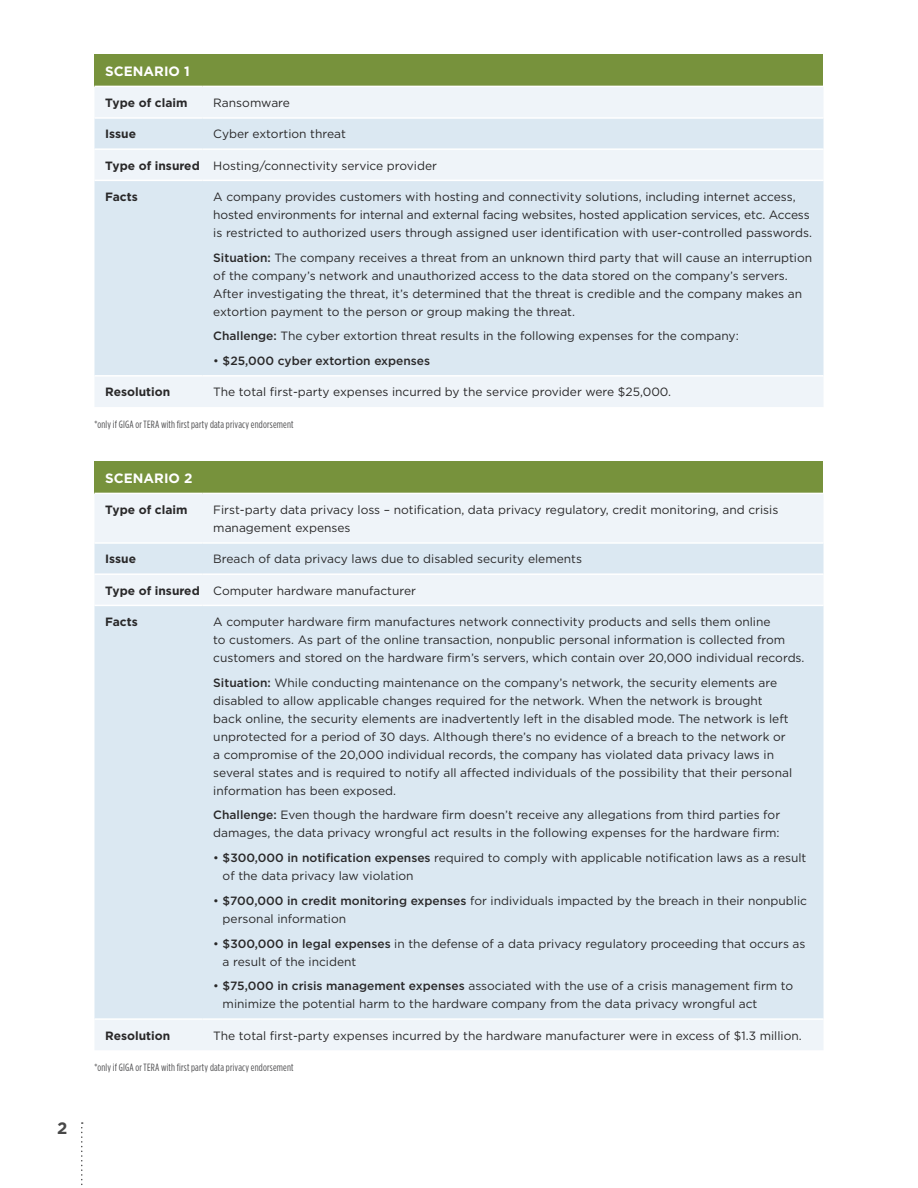
<style>
.page{position:relative;width:918px;height:1188px;background:#fff}
.page>*{position:absolute;margin:0;border:0;box-sizing:border-box;transform-origin:0 0}
.t1{font:700 16.5px "Gotham";color:#484848}
.t2{font:700 13.5px "Gotham";color:#fff}
.t3{font:12px/18px "Gotham";color:#292829}
.t4{font:700 12px "Gotham";color:#292829}
.t5{font:500 12px "Gotham";color:#292829}
.t6{font:10.5px "Gotham Condensed";letter-spacing:.02em;color:#4d4d4f}
.s1{font-weight:700}
.s2{font-weight:500}
.s3{font-weight:400}
</style>
<div class="page">
<div style="left:94px;top:54px;width:730px;height:32px;background:#77923c"></div>
<div style="left:95px;top:87px;width:728px;height:320px;background:#eff4f9"></div>
<svg style="left:94px;top:119px;width:730px;height:256px;fill:#dbe8f2"></svg>
<hr style="left:94px;top:117px;width:108px;height:2px;background:#fff">
<hr style="left:202px;top:117px;width:622px;height:2px;background:#fff">
<hr style="left:94px;top:148px;width:108px;height:2px;background:#fff">
<hr style="left:202px;top:148px;width:622px;height:2px;background:#fff">
<hr style="left:94px;top:180px;width:108px;height:1px;background:#fff">
<hr style="left:202px;top:180px;width:622px;height:1px;background:#fff">
<hr style="left:94px;top:375px;width:108px;height:2px;background:#fff">
<hr style="left:202px;top:375px;width:622px;height:2px;background:#fff">
<div style="left:94px;top:461px;width:730px;height:32px;background:#77923c"></div>
<div style="left:95px;top:494px;width:728px;height:556px;background:#eff4f9"></div>
<div style="left:94px;top:544px;width:730px;height:474px;background:#dbe8f2"></div>
<hr style="left:94px;top:542px;width:108px;height:2px;background:#fff">
<hr style="left:202px;top:542px;width:622px;height:2px;background:#fff">
<hr style="left:94px;top:573px;width:108px;height:2px;background:#fff">
<hr style="left:202px;top:573px;width:622px;height:2px;background:#fff">
<hr style="left:94px;top:605px;width:108px;height:1px;background:#fff">
<hr style="left:202px;top:605px;width:622px;height:1px;background:#fff">
<hr style="left:94px;top:1018px;width:108px;height:2px;background:#fff">
<hr style="left:202px;top:1018px;width:622px;height:2px;background:#fff">
<svg style="left:81px;top:1122px;width:2px;height:63px"></svg>
<h1 class="t1" style="left:57px;top:1117px;width:12px">2</h1>
<p class="t2" style="left:105px;top:62px;width:86px">SCENARIO 1</p>
<p class="t4" style="left:105px;top:95px;width:84px">Type of claim</p>
<p class="t3" style="left:213px;top:94px;width:78px">Ransomware</p>
<p class="t4" style="left:105px;top:126px;width:32px">Issue</p>
<p class="t3" style="left:213px;top:125px;width:134px">Cyber extortion threat</p>
<p class="t3" style="left:105px;top:156px;width:333px"><span class="s1">Type of insured</span> Hosting/connectivity service provider</p>
<p class="t4" style="left:105px;top:189px;width:34px">Facts</p>
<p class="t3" style="left:213px;top:187px;width:600px">A company provides customers with hosting and connectivity solutions, including internet access, hosted environments for internal and external facing websites, hosted application services, etc. Access is restricted to authorized users through assigned user identification with user-controlled passwords.</p>
<p class="t3" style="left:213px;top:248px;width:600px"><span class="s2">Situation:</span> The company receives a threat from an unknown third party that will cause an interruption of the company’s network and unauthorized access to the data stored on the company’s servers.<br>After investigating the threat, it’s determined that the threat is credible and the company makes an extortion payment to the person or group making the threat.</p>
<p class="t3" style="left:213px;top:327px;width:527px"><span class="s2">Challenge:</span> The cyber extortion threat results in the following expenses for the company:</p>
<p class="t5" style="left:213px;top:353px;width:218px"><span class="s3">•</span> $25,000 cyber extortion expenses</p>
<p class="t4" style="left:105px;top:384px;width:67px">Resolution</p>
<p class="t3" style="left:213px;top:383px;width:459px">The total first-party expenses incurred by the service provider were $25,000.</p>
<p class="t6" style="left:94px;top:418px;width:201px">*only if GIGA or TERA with first party data privacy endorsement</p>
<p class="t2" style="left:105px;top:469px;width:89px">SCENARIO 2</p>
<p class="t4" style="left:105px;top:502px;width:84px">Type of claim</p>
<p class="t3" style="left:213px;top:501px;width:567px">First-party data privacy loss – notification, data privacy regulatory, credit monitoring, and crisis management expenses</p>
<p class="t4" style="left:105px;top:551px;width:32px">Issue</p>
<p class="t3" style="left:213px;top:550px;width:370px">Breach of data privacy laws due to disabled security elements</p>
<p class="t3" style="left:105px;top:581px;width:312px"><span class="s1">Type of insured</span> Computer hardware manufacturer</p>
<p class="t4" style="left:105px;top:614px;width:34px">Facts</p>
<p class="t3" style="left:213px;top:612px;width:593px">A computer hardware firm manufactures network connectivity products and sells them online<br>to customers. As part of the online transaction, nonpublic personal information is collected from customers and stored on the hardware firm’s servers, which contain over 20,000 individual records.</p>
<p class="t3" style="left:213px;top:673px;width:580px"><span class="s2">Situation:</span> While conducting maintenance on the company’s network, the security elements are disabled to allow applicable changes required for the network. When the network is brought back online, the security elements are inadvertently left in the disabled mode. The network is left unprotected for a period of 30 days. Although there’s no evidence of a breach to the network or a compromise of the 20,000 individual records, the company has violated data privacy laws in several states and is required to notify all affected individuals of the possibility that their personal information has been exposed.</p>
<p class="t3" style="left:213px;top:806px;width:568px"><span class="s2">Challenge:</span> Even though the hardware firm doesn’t receive any allegations from third parties for damages, the data privacy wrongful act results in the following expenses for the hardware firm:</p>
<p class="t3" style="left:223px;top:849px;width:585px;text-indent:-9px">• <span class="s2">$300,000 in notification expenses</span> required to comply with applicable notification laws as a result of the data privacy law violation</p>
<p class="t3" style="left:223px;top:891px;width:586px;text-indent:-9px">• <span class="s2">$700,000 in credit monitoring expenses</span> for individuals impacted by the breach in their nonpublic personal information</p>
<p class="t3" style="left:223px;top:934px;width:584px;text-indent:-9px">• <span class="s2">$300,000 in legal expenses</span> in the defense of a data privacy regulatory proceeding that occurs as a result of the incident</p>
<p class="t3" style="left:223px;top:977px;width:572px;text-indent:-9px">• <span class="s2">$75,000 in crisis management expenses</span> associated with the use of a crisis management firm to minimize the potential harm to the hardware company from the data privacy wrongful act</p>
<p class="t4" style="left:105px;top:1027px;width:67px">Resolution</p>
<p class="t3" style="left:213px;top:1026px;width:590px">The total first-party expenses incurred by the hardware manufacturer were in excess of $1.3 million.</p>
<p class="t6" style="left:94px;top:1062px;width:201px">*only if GIGA or TERA with first party data privacy endorsement</p>
</div>
